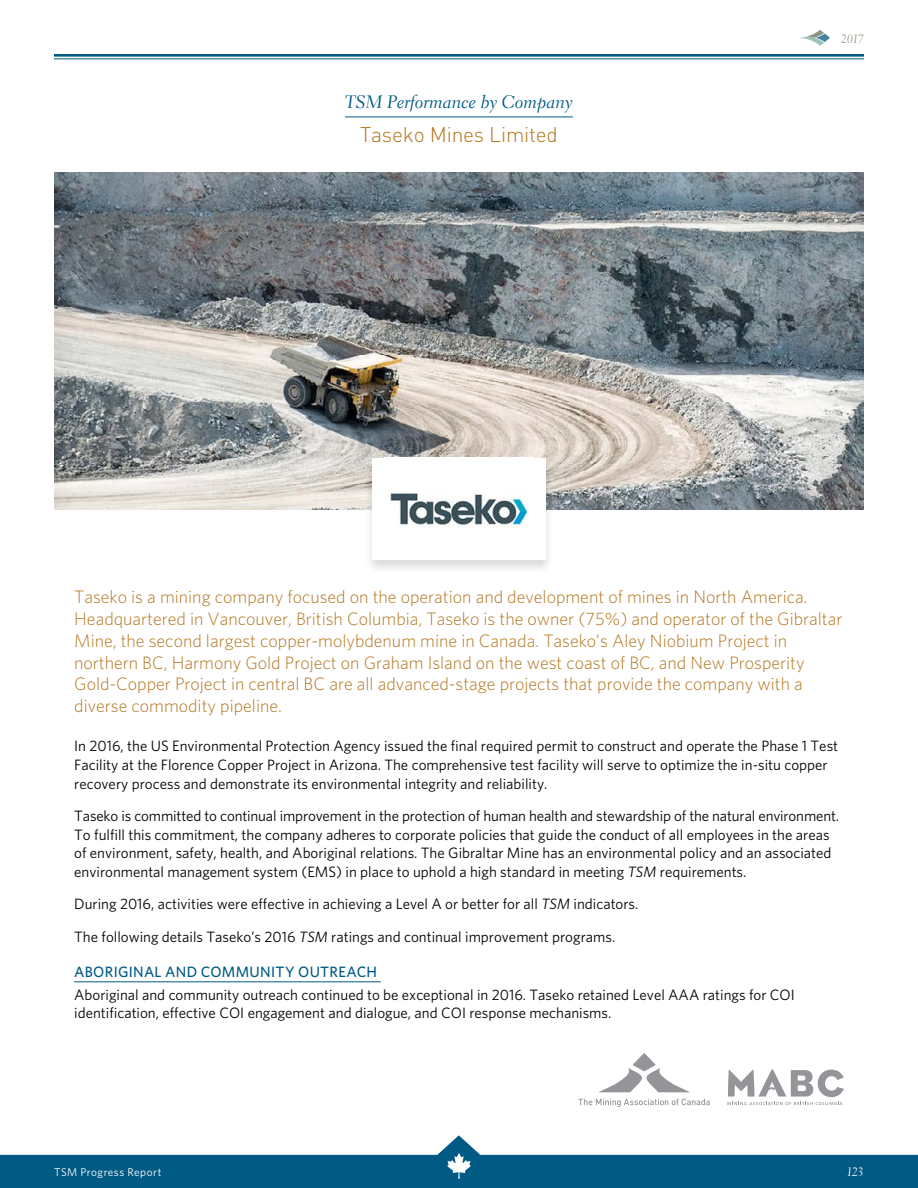
<style>
.page{position:relative;width:918px;height:1188px;background:#fff}
.page>*{position:absolute;margin:0;border:0;box-sizing:border-box;transform-origin:0 0}
.t1{font:300 21px "DIN Pro";letter-spacing:-.01em;color:#b3751f}
.t2{font:300 18px/21.8px "Whitney HTF";color:#b3751f}
.t3{font:18px "Electra LT Std Cursive";color:#005a84}
.t4{font:15px/18.8px "Whitney HTF";color:#000}
.t5{font:500 15px "Whitney HTF";letter-spacing:.02em;color:#005a84}
.t6{font:12px "Electra LT Std Cursive";color:#959484}
.t7{font:12px "Electra LT Std Cursive";color:#fff}
.t8{font:11.25px "Whitney HTF";letter-spacing:.045em;color:#fff}
.s1{font-style:italic}
</style>
<div class="page">
<svg style="left:0;top:1135px;width:918px;height:53px;fill:#005a84"></svg>
<hr style="left:54px;top:54px;width:810px;height:3px;background:#005a84">
<hr style="left:54px;top:58px;width:810px;height:1px;background:#005a84">
<svg style="left:447px;top:1153px;width:24px;height:26px"></svg>
<svg style="left:800px;top:30px;width:30px;height:16px"></svg>
<hr style="left:345px;top:117px;width:228px;height:1px;background:#005a84">
<img style="left:54px;top:172px;width:810px;height:338px">
<div style="left:364px;top:456px;width:190px;height:118px;background:#000;opacity:.15"></div>
<div style="left:372px;top:458px;width:174px;height:101px;background:#fff"></div>
<img style="left:390px;top:492px;width:138px;height:36px">
<hr style="left:74px;top:982px;width:307px;height:1px;background:#005a84">
<svg style="left:578px;top:1099px;width:132px;height:8px"></svg>
<svg style="left:599px;top:1053px;width:90px;height:39px"></svg>
<svg style="left:727px;top:1069px;width:117px;height:36px"></svg>
<p class="t3" style="left:345px;top:91px;width:229px">TSM Performance by Company</p>
<h1 class="t1" style="left:360px;top:120px;width:199px">Taseko Mines Limited</h1>
<p class="t6" style="left:841px;top:32px;width:24px">2017</p>
<p class="t2" style="left:74px;top:586px;width:770px">Taseko is a mining company focused on the operation and development of mines in North America.<br>Headquartered in Vancouver, British Columbia, Taseko is the owner (75%) and operator of the Gibraltar Mine, the second largest copper-molybdenum mine in Canada. Taseko’s Aley Niobium Project in northern BC, Harmony Gold Project on Graham Island on the west coast of BC, and New Prosperity Gold-Copper Project in central BC are all advanced-stage projects that provide the company with a diverse commodity pipeline.</p>
<p class="t4" style="left:74px;top:736px;width:765px">In 2016, the US Environmental Protection Agency issued the final required permit to construct and operate the Phase 1 Test<br>Facility at the Florence Copper Project in Arizona. The comprehensive test facility will serve to optimize the in-situ copper recovery process and demonstrate its environmental integrity and reliability.</p>
<p class="t4" style="left:74px;top:806px;width:766px">Taseko is committed to continual improvement in the protection of human health and stewardship of the natural environment.<br>To fulfill this commitment, the company adheres to corporate policies that guide the conduct of all employees in the areas of environment, safety, health, and Aboriginal relations. The Gibraltar Mine has an environmental policy and an associated environmental management system (EMS) in place to uphold a high standard in meeting <span class="s1">TSM</span> requirements.</p>
<p class="t4" style="left:74px;top:888px;width:566px;line-height:32.2px">During 2016, activities were effective in achieving a Level A or better for all <span class="s1">TSM</span> indicators.<br>The following details Taseko’s 2016 <span class="s1">TSM</span> ratings and continual improvement programs.</p>
<p class="t5" style="left:74px;top:963px;width:304px">ABORIGINAL AND COMMUNITY OUTREACH</p>
<p class="t4" style="left:74px;top:985px;width:722px">Aboriginal and community outreach continued to be exceptional in 2016. Taseko retained Level AAA ratings for COI identification, effective COI engagement and dialogue, and COI response mechanisms.</p>
<p class="t8" style="left:54px;top:1165px;width:109px">TSM Progress Report</p>
<p class="t7" style="left:846px;top:1165px;width:19px">123</p>
</div>
